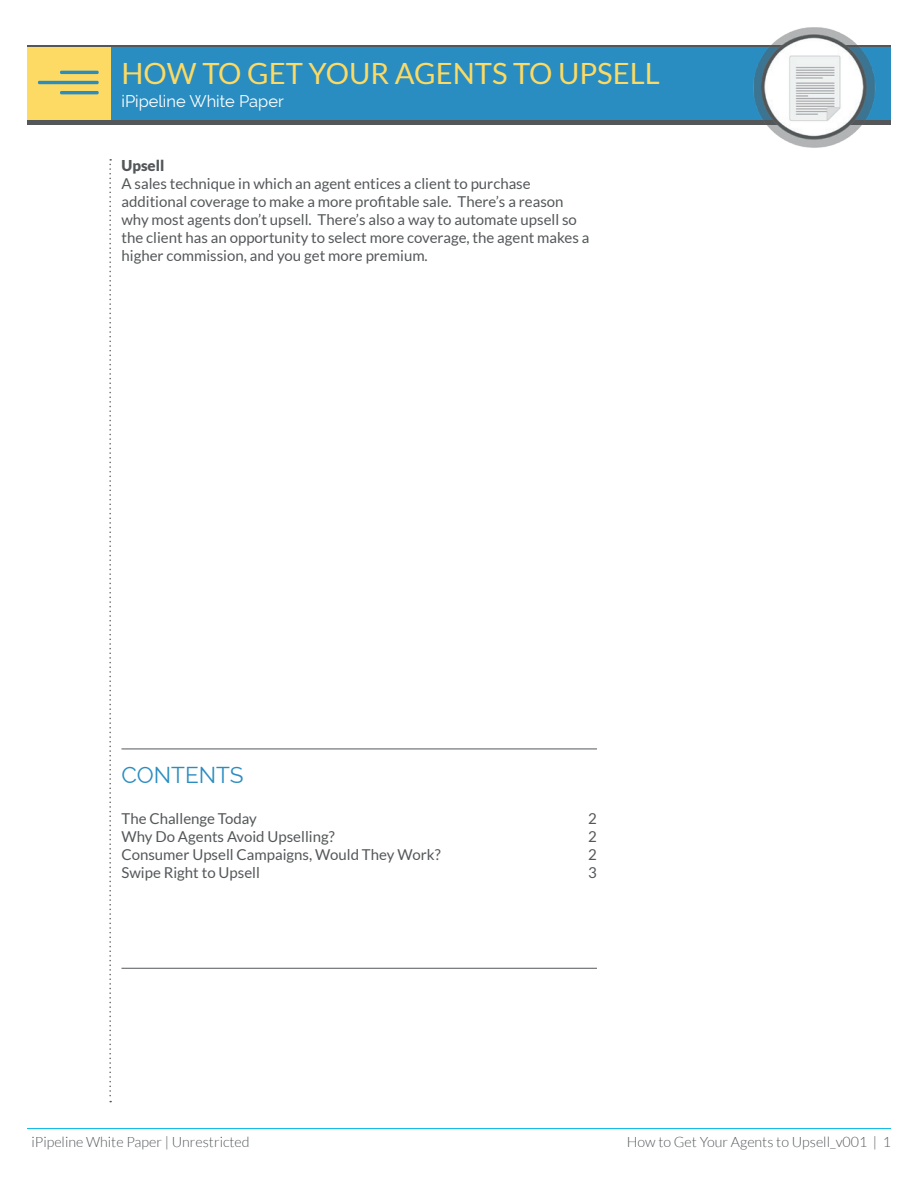
<style>
.page{position:relative;width:918px;height:1188px;background:#fff}
.page>*{position:absolute;margin:0;border:0;box-sizing:border-box;transform-origin:0 0}
.t1{font:29.25px "Lato";color:#fcda63}
.t2{font:22.5px "Raleway";color:#298dc1}
.t3{font:16.5px "Raleway";color:#fff}
.t4{font:15px/18px "Lato";color:#545759}
.t5{font:900 15px "Lato";color:#545759}
.t6{font:300 14.25px "Lato";color:#545759}
</style>
<div class="page">
<hr style="left:27px;top:1128px;width:864px;height:1px;background:#00b5e0">
<svg style="left:109px;top:159px;width:2px;height:943px"></svg>
<hr style="left:122px;top:749px;width:475px;height:1px;background:#545759">
<hr style="left:122px;top:968px;width:475px;height:1px;background:#545759">
<div style="left:27px;top:46px;width:864px;height:74px;background:#298dc1"></div>
<div style="left:27px;top:46px;width:83px;height:74px;background:#fcda63"></div>
<div style="left:27px;top:120px;width:864px;height:5px;background:#545759"></div>
<hr style="left:27px;top:45px;width:864px;height:1px;background:#545759">
<hr style="left:60px;top:71px;width:39px;height:3px;background:#298dc2;border-radius:2px">
<hr style="left:38px;top:81px;width:61px;height:3px;background:#298dc2;border-radius:2px">
<hr style="left:60px;top:91px;width:39px;height:3px;background:#298dc2;border-radius:2px">
<img style="left:752px;top:27px;width:126px;height:121px">
<h1 class="t1" style="left:122px;top:57px;width:540px">HOW TO GET YOUR AGENTS TO UPSELL</h1>
<p class="t3" style="left:122px;top:92px;width:164px">iPipeline White Paper</p>
<p class="t5" style="left:122px;top:157px;width:44px">Upsell</p>
<p class="t4" style="left:122px;top:175px;width:469px">A sales technique in which an agent entices a client to purchase additional coverage to make a more profitable sale. There’s a reason why most agents don’t upsell. There’s also a way to automate upsell so the client has an opportunity to select more coverage, the agent makes a higher commission, and you get more premium.</p>
<h2 class="t2" style="left:122px;top:762px;width:124px">CONTENTS</h2>
<p class="t4" style="left:122px;top:809px;width:321px">The Challenge Today<br>Why Do Agents Avoid Upselling?<br>Consumer Upsell Campaigns, Would They Work?<br>Swipe Right to Upsell</p>
<p class="t4" style="left:588px;top:809px;width:10px;text-align:justify">2<br>2<br>2<br>3</p>
<p class="t6" style="left:32px;top:1135px;width:220px">iPipeline White Paper | Unrestricted</p>
<p class="t6" style="left:627px;top:1135px;width:266px">How to Get Your Agents to Upsell_v001 | 1</p>
</div>
